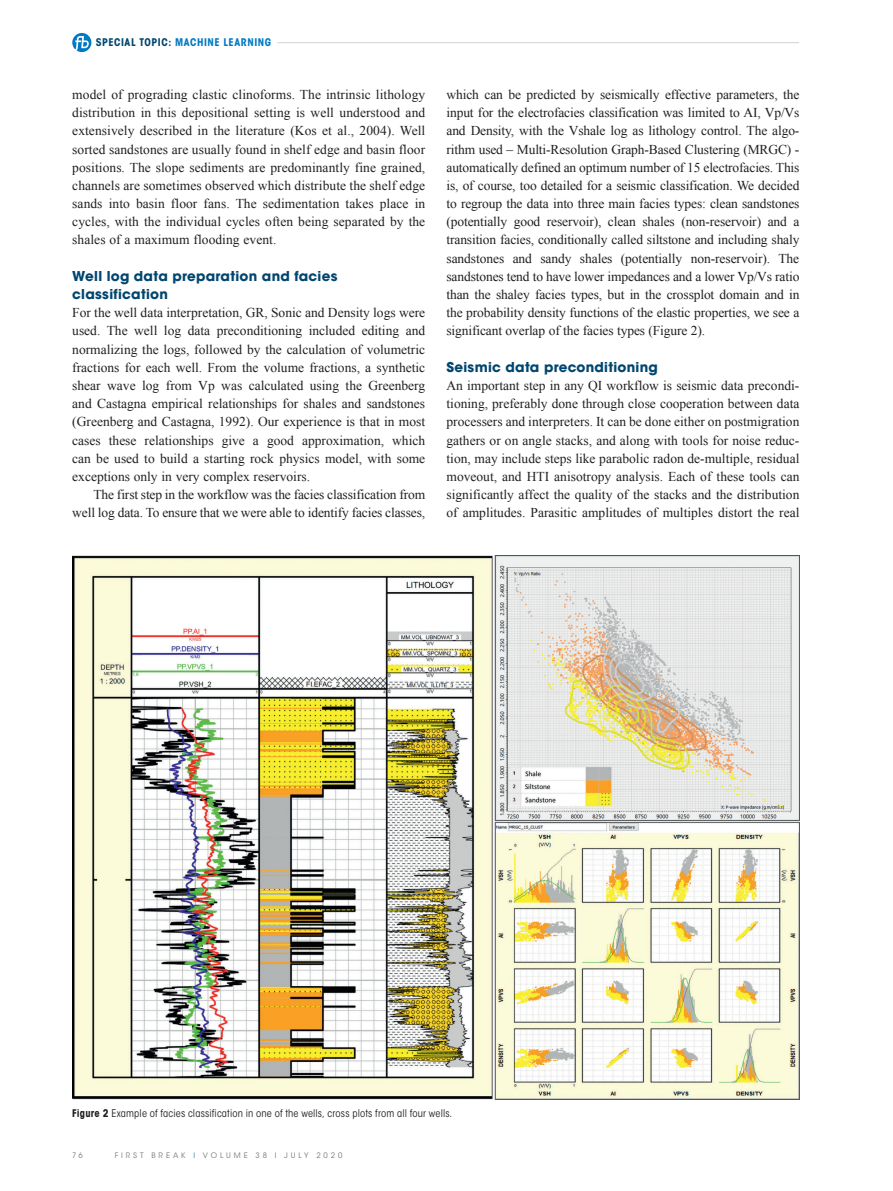
<style>
.page{position:relative;width:893px;height:1191px;background:#fff}
.page>*{position:absolute;margin:0;border:0;box-sizing:border-box;transform-origin:0 0}
._00-FB_BODY{font:13.5px/18.1px "Times New Roman";color:#231f20;text-align:justify}
._00-FB_BODY_indent{font:13.5px/18.1px "Times New Roman";letter-spacing:-.01em;color:#231f20;text-align:justify}
._02-HEADER_2{font:700 13.5px/18.1px "ITC Avant Garde Std";letter-spacing:.015em;color:#004670}
._06-CAPTION_black{font:condensed 10.5px "ITC Avant Garde Std";letter-spacing:.015em;color:#231f20}
.t1{font:700 condensed 10.5px "ITC Avant Garde Std";letter-spacing:.055em;color:#007ac2}
.t2{font:7.5px "ITC Avant Garde Std";letter-spacing:.385em;color:#787a7d}
.s1{color:#004670}
.s2{font-weight:700}
.s3{color:#1c8acb}
</style>
<div class="page">
<hr style="left:277px;top:42px;width:522px;height:1px;background:#d1d2d4">
<svg style="left:72px;top:33px;width:19px;height:19px"></svg>
<img style="left:72px;top:555px;width:727px;height:544px">
<p class="t1" style="left:96px;top:36px;width:177px"><span class="s1">SPECIAL TOPIC:</span> MACHINE LEARNING</p>
<p class="_00-FB_BODY" style="left:72px;top:85px;width:354px">model of prograding clastic clinoforms. The intrinsic lithology distribution in this depositional setting is well understood and extensively described in the literature (Kos et al., 2004). Well sorted sandstones are usually found in shelf edge and basin floor positions. The slope sediments are predominantly fine grained, channels are sometimes observed which distribute the shelf edge sands into basin floor fans. The sedimentation takes place in cycles, with the individual cycles often being separated by the shales of a maximum flooding event.</p>
<p class="_02-HEADER_2" style="left:72px;top:267px;width:267px">Well log data preparation and facies classification</p>
<p class="_00-FB_BODY" style="left:72px;top:303px;width:354px">For the well data interpretation, GR, Sonic and Density logs were used. The well log data preconditioning included editing and normalizing the logs, followed by the calculation of volumetric fractions for each well. From the volume fractions, a synthetic shear wave log from Vp was calculated using the Greenberg and Castagna empirical relationships for shales and sandstones (Greenberg and Castagna, 1992). Our experience is that in most cases these relationships give a good approximation, which can be used to build a starting rock physics model, with some exceptions only in very complex reservoirs.</p>
<p class="_00-FB_BODY_indent" style="left:72px;top:485px;width:354px;text-align:right">The first step in the workflow was the facies classification from well log data. To ensure that we were able to identify facies classes,</p>
<p class="_00-FB_BODY_indent" style="left:446px;top:85px;width:354px">which can be predicted by seismically effective parameters, the input for the electrofacies classification was limited to AI, Vp/Vs and Density, with the Vshale log as lithology control. The algo&shy;rithm used – Multi-Resolution Graph-Based Clustering (MRGC) - automatically defined an optimum number of 15 electrofacies. This is, of course, too detailed for a seismic classification. We decided to regroup the data into three main facies types: clean sandstones (potentially good reservoir), clean shales (non-reservoir) and a transition facies, conditionally called siltstone and including shaly sandstones and sandy shales (potentially non-reservoir). The sandstones tend to have lower impedances and a lower Vp/Vs ratio than the shaley facies types, but in the crossplot domain and in the probability density functions of the elastic properties, we see a significant overlap of the facies types (Figure 2).</p>
<p class="_02-HEADER_2" style="left:446px;top:358px;width:213px">Seismic data preconditioning</p>
<p class="_00-FB_BODY" style="left:446px;top:376px;width:354px">An important step in any QI workflow is seismic data precondi&shy;tioning, preferably done through close cooperation between data processers and interpreters. It can be done either on postmigration gathers or on angle stacks, and along with tools for noise reduc&shy;tion, may include steps like parabolic radon de-multiple, residual moveout, and HTI anisotropy analysis. Each of these tools can significantly affect the quality of the stacks and the distribution of amplitudes. Parasitic amplitudes of multiples distort the real</p>
<p class="_06-CAPTION_black" style="left:72px;top:1107px;width:382px"><span class="s2">Figure 2</span> Example of facies classification in one of the wells, cross plots from all four wells.</p>
<p class="t2" style="left:72px;top:1151px;width:12px">76</p>
<p class="t2" style="left:115px;top:1151px;width:229px">FIRST BREAK <span class="s3">I</span> VOLUME 38 <span class="s3">I</span> JULY 2020</p>
</div>
